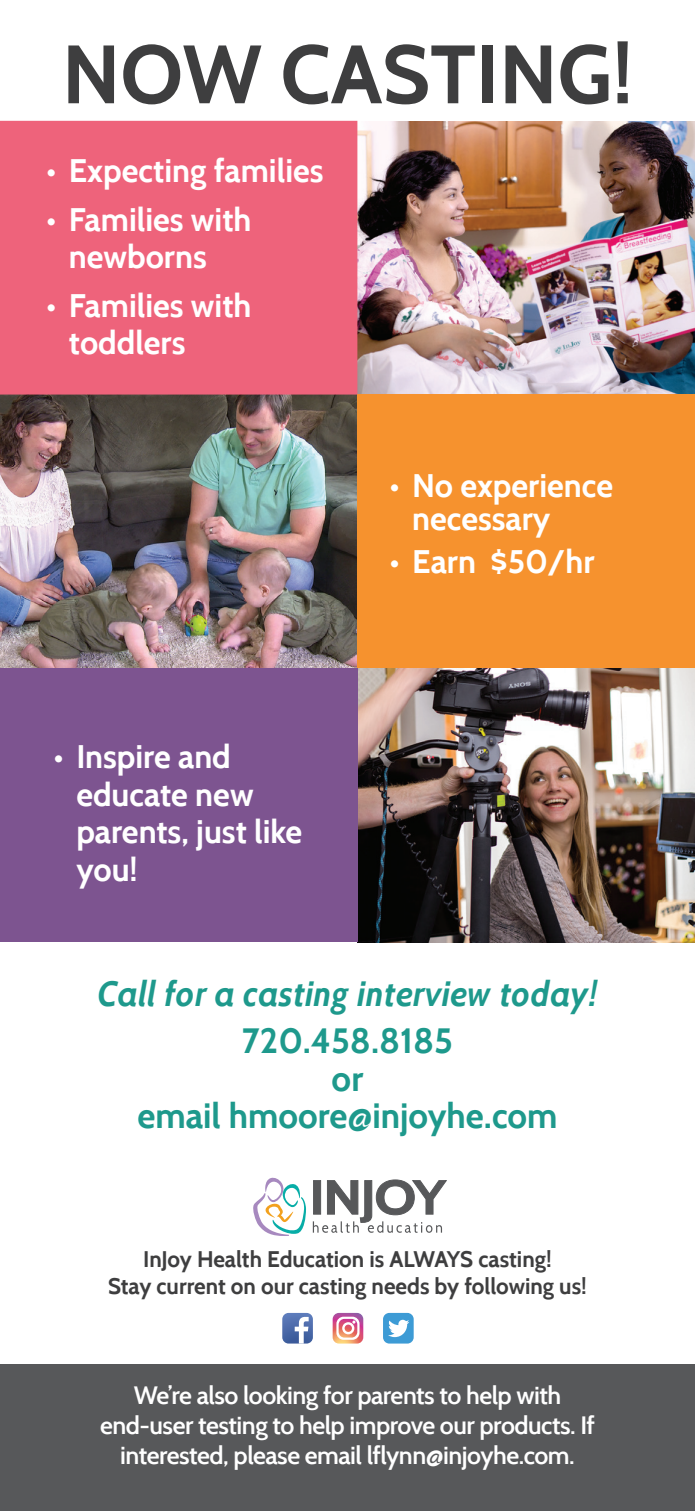
<style>
.page{position:relative;width:695px;height:1511px;background:#fff}
.page>*{position:absolute;margin:0;border:0;box-sizing:border-box;transform-origin:0 0}
.t1{font:700 82.5px "Cabin";color:#3e3e3f}
.t2{font:700 35px/37.5px "Cabin";color:#1e998c;text-align:center}
.t3{font:italic 700 35px "Cabin";color:#1e998c}
.t4{font:700 32.5px/37.5px "Cabin";color:#fff}
.t5{font:600 25px/30px "Cabin";letter-spacing:-.02em;color:#fff;text-align:center}
.t6{font:700 22.5px/27px "Cabin";color:#3e3e3f;text-align:center}
</style>
<div class="page">
<img style="left:357px;top:122px;width:338px;height:272px">
<img style="left:0;top:395px;width:357px;height:273px">
<img style="left:357px;top:668px;width:338px;height:274px">
<div style="left:357px;top:394px;width:338px;height:274px;background:#f6922e"></div>
<div style="left:0;top:121px;width:357px;height:273px;background:#ee637b"></div>
<img style="left:0;top:394px;width:357px;height:1px">
<div style="left:0;top:668px;width:357px;height:274px;background:#7d5490"></div>
<svg style="left:313px;top:1179px;width:134px;height:53px"></svg>
<svg style="left:253px;top:1177px;width:53px;height:58px"></svg>
<svg style="left:333px;top:1312px;width:30px;height:31px"></svg>
<svg style="left:282px;top:1312px;width:31px;height:31px"></svg>
<div style="left:383px;top:1312px;width:31px;height:31px;background:#3d9bd5;border-radius:6px"></div>
<svg style="left:388px;top:1319px;width:21px;height:17px"></svg>
<div style="left:0;top:1364px;width:695px;height:146px;background:#57585a"></div>
<h1 class="t1" style="left:62px;top:24px;width:572px">NOW CASTING!</h1>
<p class="t4" style="left:46px;top:151px;width:279px">• Expecting families</p>
<p class="t4" style="left:69px;top:200px;width:184px;text-indent:-22px">• Families with newborns</p>
<p class="t4" style="left:69px;top:286px;width:184px;text-indent:-22px">• Families with toddlers</p>
<p class="t4" style="left:76px;top:737px;width:228px;text-indent:-22px">• Inspire and educate new parents, just like you!</p>
<p class="t4" style="left:412px;top:469px;width:202px;line-height:32.5px;text-indent:-22px">• No experience necessary</p>
<p class="t4" style="left:390px;top:543px;width:206px">• Earn $50/hr</p>
<p class="t3" style="left:97px;top:972px;width:502px">Call for a casting interview today!</p>
<p class="t2" style="left:137px;top:1022px;width:421px">720.458.8185<br>or<br>email hmoore@injoyhe.com</p>
<p class="t6" style="left:108px;top:1245px;width:480px">InJoy Health Education is ALWAYS casting!<br>Stay current on our casting needs by following us!</p>
<p class="t5" style="left:100px;top:1380px;width:496px">We’re also looking for parents to help with end-user testing to help improve our products. If interested, please email lflynn@injoyhe.com.</p>
</div>
